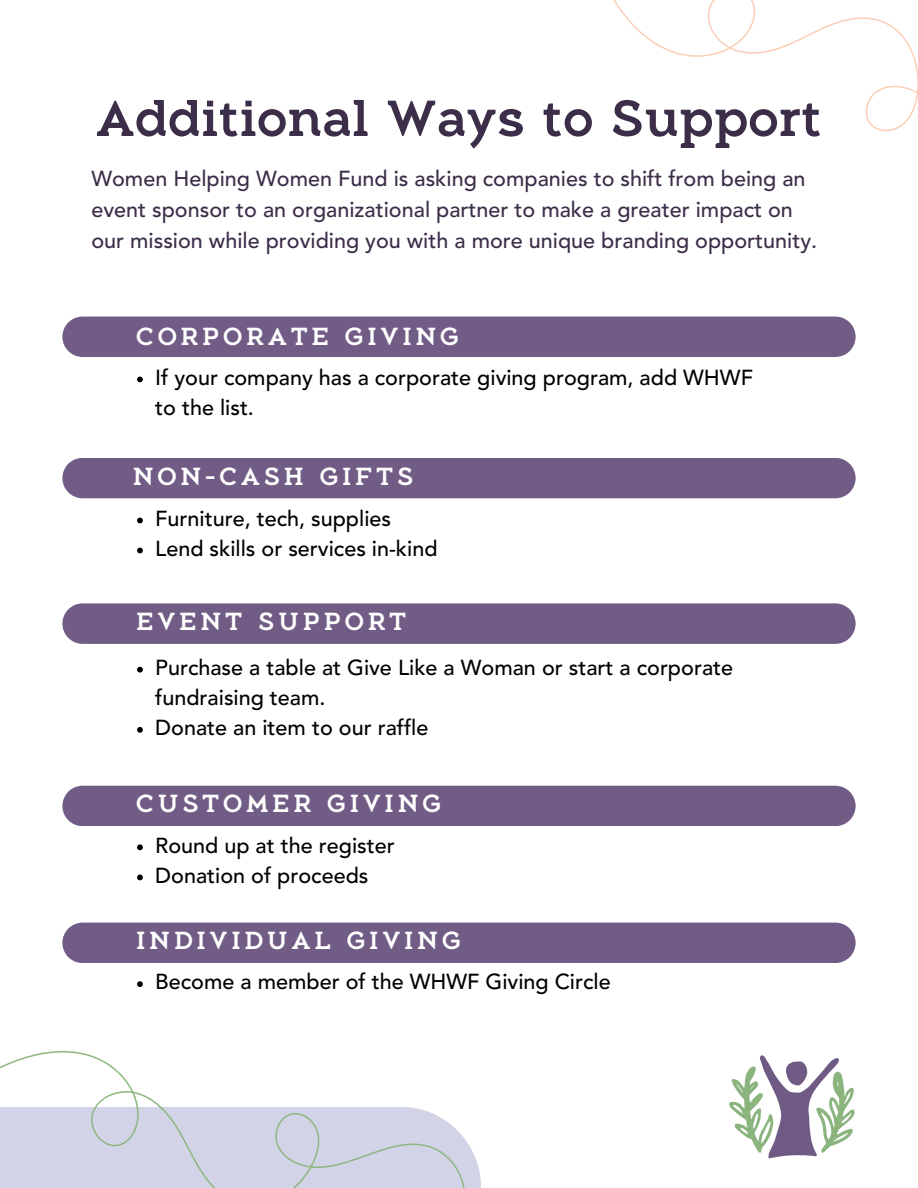
<style>
.page{position:relative;width:918px;height:1188px;background:#fff}
.page>*{position:absolute;margin:0;border:0;box-sizing:border-box;transform-origin:0 0}
.t1{font:500 50.55px "Aeron";color:#3c2e49}
.t2{font:500 24.75px "Aeron";letter-spacing:.15em;color:#fff}
.t3{font:500 21.6px/30.2px "Avenir LT Std";color:#000}
.t4{font:500 21.6px/31.2px "Avenir LT Std";color:#3c2e49}
</style>
<div class="page">
<img style="left:729px;top:1055px;width:126px;height:104px">
<svg style="left:0;top:850px;width:481px;height:338px"></svg>
<svg style="left:507px;top:0;width:411px;height:317px"></svg>
<svg style="left:137px;top:377px;width:6px;height:5px"></svg>
<div style="left:62px;top:317px;width:794px;height:40px;background:#715c86"></div>
<svg style="left:137px;top:518px;width:6px;height:5px"></svg>
<svg style="left:137px;top:548px;width:6px;height:5px"></svg>
<div style="left:62px;top:458px;width:794px;height:40px;background:#715c86"></div>
<div style="left:62px;top:786px;width:794px;height:40px;background:#715c86"></div>
<svg style="left:137px;top:844px;width:6px;height:6px"></svg>
<svg style="left:137px;top:875px;width:6px;height:5px"></svg>
<svg style="left:137px;top:667px;width:6px;height:6px"></svg>
<svg style="left:137px;top:727px;width:6px;height:6px"></svg>
<div style="left:62px;top:603px;width:794px;height:41px;background:#715c86"></div>
<svg style="left:137px;top:981px;width:6px;height:6px"></svg>
<div style="left:62px;top:923px;width:794px;height:40px;background:#715c86"></div>
<h1 class="t1" style="left:95px;top:89px;width:728px">Additional Ways to Support</h1>
<h3 class="t4" style="left:91px;top:164px;width:727px">Women Helping Women Fund is asking companies to shift from being an event sponsor to an organizational partner to make a greater impact on our mission while providing you with a more unique branding opportunity.</h3>
<p class="t2" style="left:136px;top:322px;width:324px">CORPORATE GIVING</p>
<h2 class="t3" style="left:155px;top:364px;width:599px">If your company has a corporate giving program, add WHWF to the list.</h2>
<p class="t2" style="left:133px;top:462px;width:282px">NON-CASH GIFTS</p>
<h2 class="t3" style="left:155px;top:505px;width:237px">Furniture, tech, supplies</h2>
<p class="t3" style="left:155px;top:535px;width:284px">Lend skills or services in-kind</p>
<p class="t2" style="left:136px;top:607px;width:272px">EVENT SUPPORT</p>
<h2 class="t3" style="left:155px;top:654px;width:579px">Purchase a table at Give Like a Woman or start a corporate fundraising team.</h2>
<p class="t3" style="left:155px;top:714px;width:275px">Donate an item to our raffle</p>
<p class="t2" style="left:136px;top:789px;width:307px">CUSTOMER GIVING</p>
<h2 class="t3" style="left:155px;top:832px;width:241px">Round up at the register</h2>
<p class="t3" style="left:155px;top:862px;width:215px">Donation of proceeds</p>
<h2 class="t2" style="left:136px;top:926px;width:326px">INDIVIDUAL GIVING</h2>
<p class="t3" style="left:155px;top:969px;width:457px">Become a member of the WHWF Giving Circle</p>
</div>
